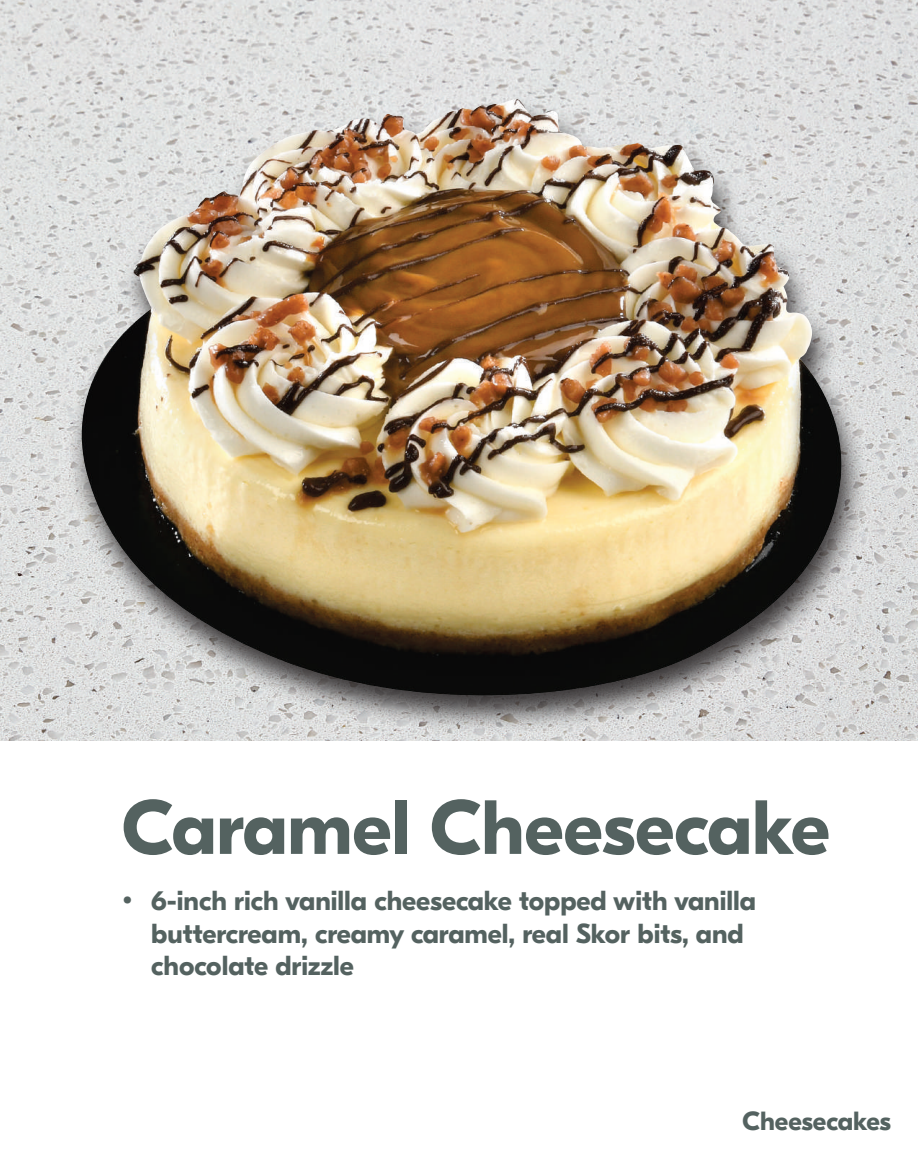
<style>
.page{position:relative;width:918px;height:1161px;background:#fff}
.page>*{position:absolute;margin:0;border:0;box-sizing:border-box;transform-origin:0 0}
.t1{font:700 76.5px "GT Eesti Pro Display";color:#546260}
.t2{font:700 27.45px/32.4px "GT Eesti Pro Display";color:#546260}
.t3{font:700 26.25px "GT Eesti Pro Display";color:#546260}
</style>
<div class="page">
<img style="left:0;top:0;width:918px;height:741px">
<div style="left:66px;top:95px;width:803px;height:640px;background:#231f20;opacity:.86"></div>
<img style="left:226px;top:100px;width:286px;height:95px">
<h1 class="t1" style="left:122px;top:785px;width:709px">Caramel Cheesecake</h1>
<p class="t2" style="left:151px;top:885px;width:606px;text-indent:-29px">• 6-inch rich vanilla cheesecake topped with vanilla buttercream, creamy caramel, real Skor bits, and chocolate drizzle</p>
<p class="t3" style="left:743px;top:1107px;width:150px">Cheesecakes</p>
</div>
